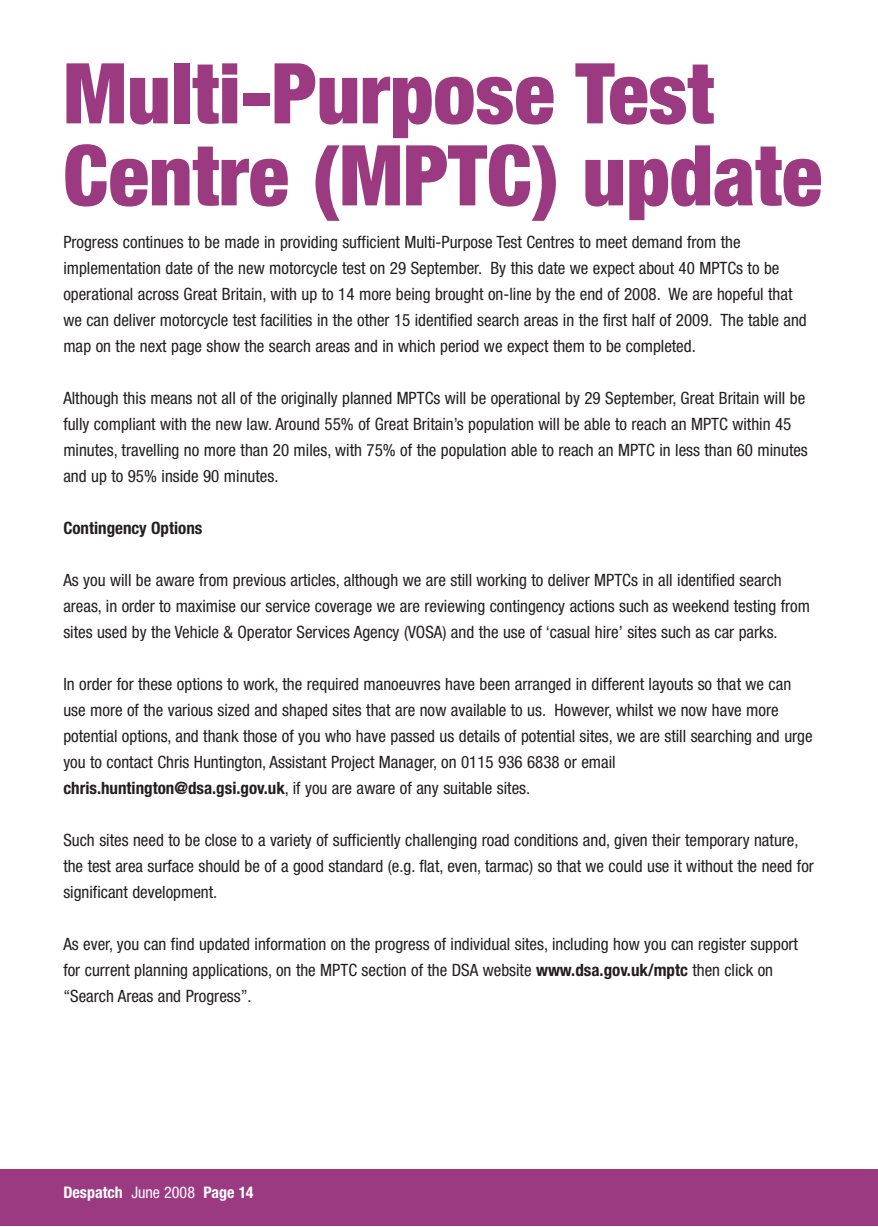
<style>
.page{position:relative;width:878px;height:1227px;background:#fff}
.page>*{position:absolute;margin:0;border:0;box-sizing:border-box;transform-origin:0 0}
.t1{font:900 condensed 84px/82px "Helvetica Neue";color:#9c3a81}
.t2{font:condensed 17px/26px "Helvetica Neue";color:#231f20}
.t3{font:700 condensed 17px "Helvetica Neue";color:#231f20}
.t4{font:700 condensed 16px "Helvetica Neue";color:#fff}
.s1{font-weight:700}
.s2{font-weight:400}
</style>
<div class="page">
<div style="left:1px;top:1169px;width:877px;height:57px;background:#9c3a81"></div>
<h1 class="t1" style="left:63px;top:60px;width:760px">Multi-Purpose Test<br>Centre (MPTC) update</h1>
<p class="t2" style="left:63px;top:230px;width:745px">Progress continues to be made in providing sufficient Multi-Purpose Test Centres to meet demand from the implementation date of the new motorcycle test on 29 September. By this date we expect about 40 MPTCs to be operational across Great Britain, with up to 14 more being brought on-line by the end of 2008. We are hopeful that we can deliver motorcycle test facilities in the other 15 identified search areas in the first half of 2009. The table and map on the next page show the search areas and in which period we expect them to be completed.</p>
<p class="t2" style="left:63px;top:386px;width:746px">Although this means not all of the originally planned MPTCs will be operational by 29 September, Great Britain will be fully compliant with the new law. Around 55% of Great Britain’s population will be able to reach an MPTC within 45 minutes, travelling no more than 20 miles, with 75% of the population able to reach an MPTC in less than 60 minutes and up to 95% inside 90 minutes.</p>
<p class="t3" style="left:63px;top:518px;width:141px">Contingency Options</p>
<p class="t2" style="left:63px;top:568px;width:748px">As you will be aware from previous articles, although we are still working to deliver MPTCs in all identified search areas, in order to maximise our service coverage we are reviewing contingency actions such as weekend testing from sites used by the Vehicle &amp; Operator Services Agency (VOSA) and the use of ‘casual hire’ sites such as car parks.</p>
<p class="t2" style="left:63px;top:672px;width:751px">In order for these options to work, the required manoeuvres have been arranged in different layouts so that we can use more of the various sized and shaped sites that are now available to us. However, whilst we now have more potential options, and thank those of you who have passed us details of potential sites, we are still searching and urge you to contact Chris Huntington, Assistant Project Manager, on 0115 936 6838 or email <span class="s1">chris.huntington@dsa.gsi.gov.uk</span>, if you are aware of any suitable sites.</p>
<p class="t2" style="left:63px;top:828px;width:752px">Such sites need to be close to a variety of sufficiently challenging road conditions and, given their temporary nature, the test area surface should be of a good standard (e.g. flat, even, tarmac) so that we could use it without the need for significant development.</p>
<p class="t2" style="left:63px;top:932px;width:736px">As ever, you can find updated information on the progress of individual sites, including how you can register support for current planning applications, on the MPTC section of the DSA website <span class="s1">www.dsa.gov.uk/mptc</span> then click on “Search Areas and Progress”.</p>
<p class="t4" style="left:63px;top:1182px;width:192px">Despatch <span class="s2">June 2008</span> Page 14</p>
</div>
